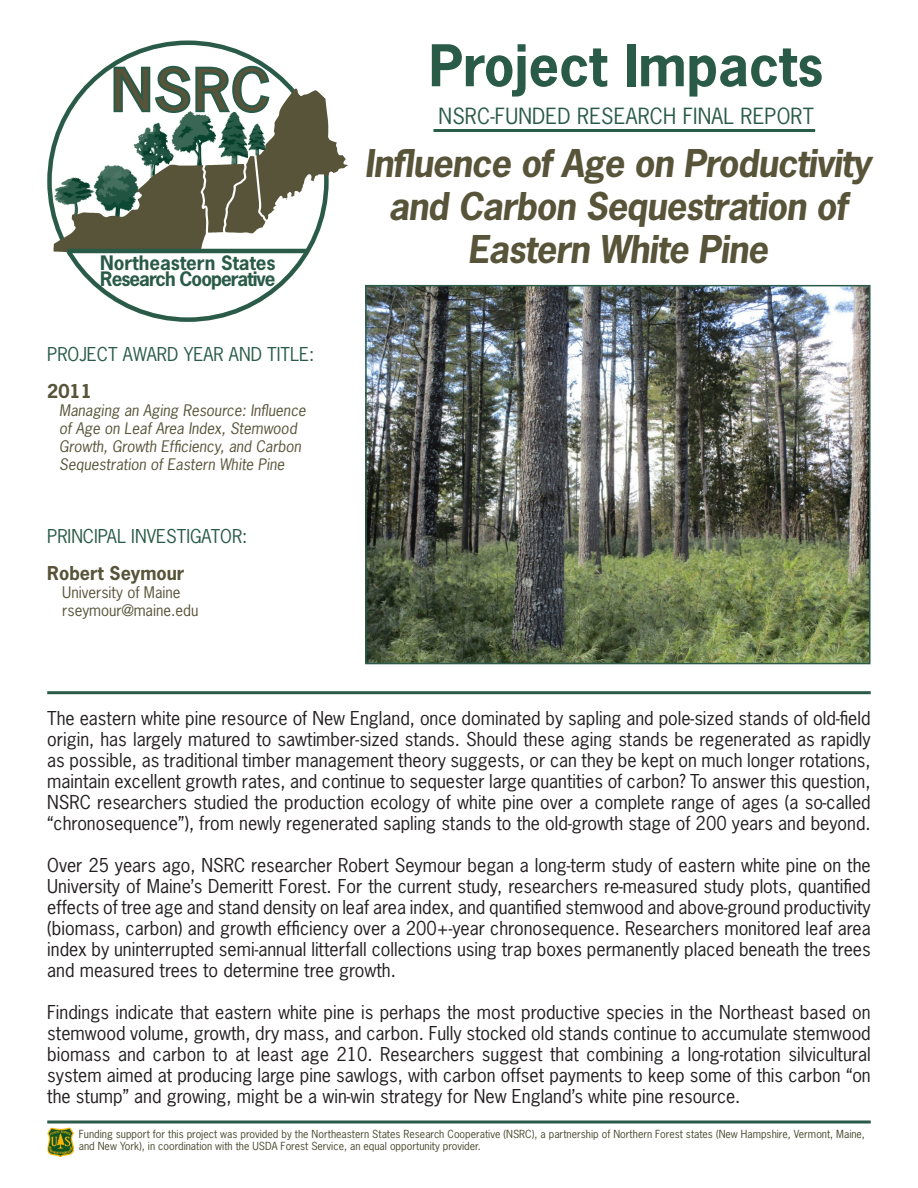
<style>
.page{position:relative;width:918px;height:1188px;background:#fff}
.page>*{position:absolute;margin:0;border:0;box-sizing:border-box;transform-origin:0 0}
.t1{font:700 54px "News Gothic Std";color:#2a5b49}
.t2{font:53.1px "News Gothic Std";color:#585439;scale:1.17 1}
.t3{font:italic 700 36px/43.2px "News Gothic Std";letter-spacing:-.025em;color:#585439;text-align:center}
.t4{font:21px "News Gothic Std";letter-spacing:.01em;color:#2a5b49}
.t5{font:700 18.75px "News Gothic Std";letter-spacing:-.05em;color:#2a5b49}
.t6{font:700 18.75px "News Gothic Std";color:#2a5b49}
.t7{font:18px/21px "News Gothic Std";color:#231f20;text-align:justify}
.t8{font:18px "News Gothic Std";color:#2a5b49}
.t9{font:700 18px "News Gothic Std";color:#585439}
.t10{font:italic 15px/18px "News Gothic Std";color:#585439}
.t11{font:15px "News Gothic Std";color:#585439}
.t12{font:10.5px/12px "News Gothic Std";color:#494930}
</style>
<div class="page">
<hr style="left:47px;top:691px;width:824px;height:3px;background:#2a5b49">
<hr style="left:434px;top:129px;width:381px;height:3px;background:#2a5b49">
<svg style="left:47px;top:1120px;width:824px;height:4px;background:#5f8376"></svg>
<img style="left:53px;top:88px;width:295px;height:165px">
<svg style="left:111px;top:64px;width:161px;height:51px"></svg>
<hr style="left:67px;top:249px;width:241px;height:4px;background:#2a5b49">
<img style="left:47px;top:1128px;width:27px;height:29px">
<img style="left:368px;top:288px;width:500px;height:373px">
<div style="left:365px;top:285px;width:506px;height:379px;border:2px solid #2a5b49"></div>
<p class="t2" style="left:112px;top:56px;width:137px">NSRC</p>
<p class="t6" style="left:100px;top:250px;width:177px">Northeastern States</p>
<p class="t5" style="left:100px;top:267px;width:177px">Research Cooperative</p>
<p class="t8" style="left:47px;top:342px;width:269px">PROJECT AWARD YEAR AND TITLE:</p>
<p class="t9" style="left:47px;top:380px;width:46px">2011</p>
<p class="t10" style="left:59px;top:402px;width:248px">Managing an Aging Resource: Influence of Age on Leaf Area Index, Stemwood Growth, Growth Efficiency, and Carbon Sequestration of Eastern White Pine</p>
<p class="t8" style="left:47px;top:525px;width:202px">PRINCIPAL INVESTIGATOR:</p>
<p class="t9" style="left:47px;top:561px;width:139px">Robert Seymour</p>
<p class="t11" style="left:62px;top:582px;width:120px">University of Maine</p>
<p class="t11" style="left:62px;top:600px;width:138px">rseymour@maine.edu</p>
<p class="t1" style="left:429px;top:30px;width:396px">Project Impacts</p>
<p class="t4" style="left:439px;top:103px;width:377px">NSRC-FUNDED RESEARCH FINAL REPORT</p>
<p class="t3" style="left:364px;top:142px;width:508px">Influence of Age on Productivity and Carbon Sequestration of</p>
<p class="t3" style="left:468px;top:228px;width:302px">Eastern White Pine</p>
<p class="t7" style="left:47px;top:707px;width:825px">The eastern white pine resource of New England, once dominated by sapling and pole-sized stands of old-field origin, has largely matured to sawtimber-sized stands. Should these aging stands be regenerated as rapidly as possible, as traditional timber management theory suggests, or can they be kept on much longer rotations, maintain excellent growth rates, and continue to sequester large quantities of carbon? To answer this question, NSRC researchers studied the production ecology of white pine over a complete range of ages (a so-called “chronosequence”), from newly regenerated sapling stands to the old-growth stage of 200 years and beyond.</p>
<p class="t7" style="left:47px;top:854px;width:825px">Over 25 years ago, NSRC researcher Robert Seymour began a long-term study of eastern white pine on the University of Maine’s Demeritt Forest. For the current study, researchers re-measured study plots, quantified effects of tree age and stand density on leaf area index, and quantified stemwood and above-ground productivity (biomass, carbon) and growth efficiency over a 200+-year chronosequence. Researchers monitored leaf area index by uninterrupted semi-annual litterfall collections using trap boxes permanently placed beneath the trees and measured trees to determine tree growth.</p>
<p class="t7" style="left:47px;top:1001px;width:825px">Findings indicate that eastern white pine is perhaps the most productive species in the Northeast based on stemwood volume, growth, dry mass, and carbon. Fully stocked old stands continue to accumulate stemwood biomass and carbon to at least age 210. Researchers suggest that combining a long-rotation silvicultural system aimed at producing large pine sawlogs, with carbon offset payments to keep some of this carbon “on the stump” and growing, might be a win-win strategy for New England’s white pine resource.</p>
<p class="t12" style="left:79px;top:1128px;width:788px">Funding support for this project was provided by the Northeastern States Research Cooperative (NSRC), a partnership of Northern Forest states (New Hampshire, Vermont, Maine, and New York), in coordination with the USDA Forest Service, an equal opportunity provider.</p>
</div>
